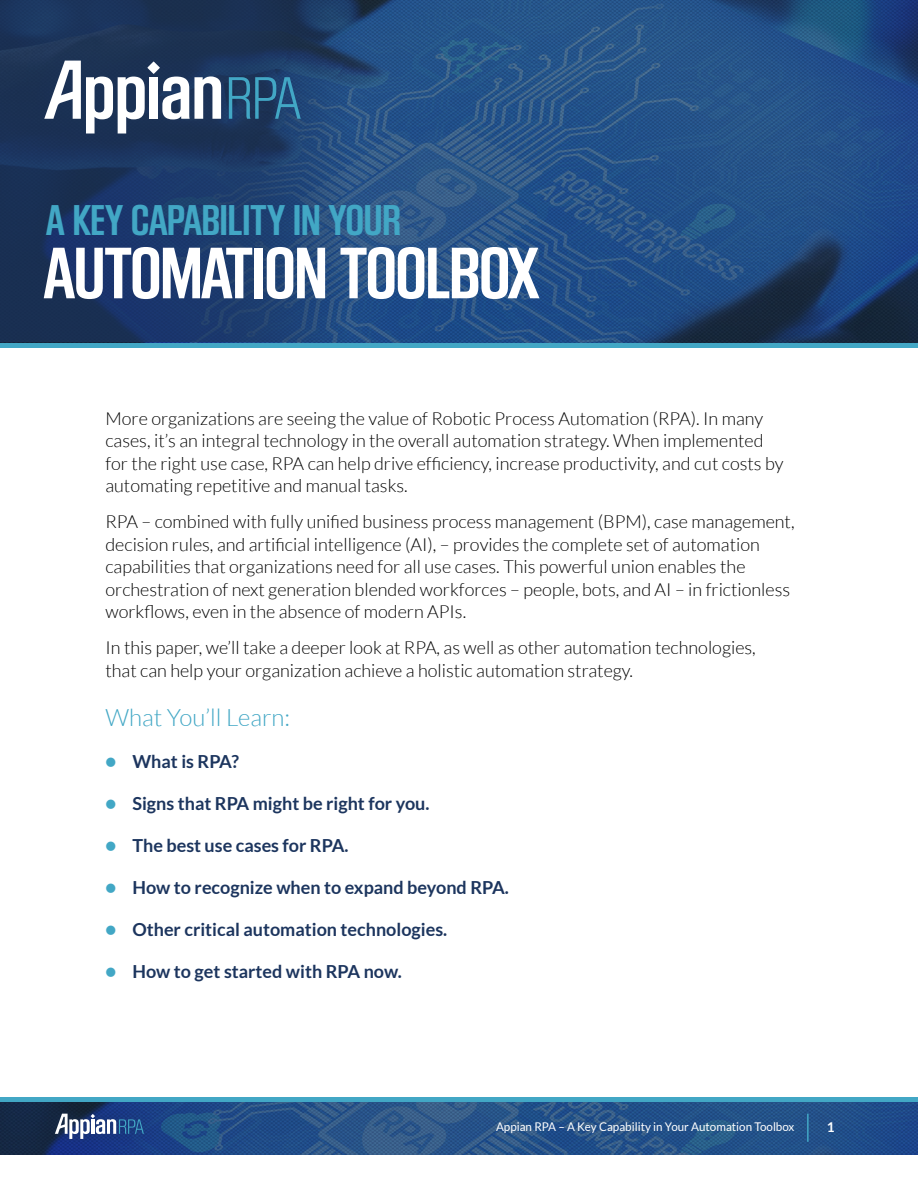
<style>
.page{position:relative;width:918px;height:1188px;background:#fff}
.page>*{position:absolute;margin:0;border:0;box-sizing:border-box;transform-origin:0 0}
.t1{font:75.75px "Block Gothic Bold Cond";letter-spacing:-.01em;color:#fff}
.t2{font:44.85px "Block Gothic Bold Cond";color:#42a7c5}
.t3{font:300 24px "Lato";color:#42a7c5}
.t4{font:300 18px/22.5px "Lato";color:#000}
.t5{font:700 18px "Lato";color:#1c355e}
.t6{font:700 13.5px "Lato";color:#fff}
.t7{font:12px "Lato";color:#fff}
.s1{font-weight:800;color:#42a7c5}
</style>
<div class="page">
<img style="left:347px;top:0;width:571px;height:342px">
<svg style="left:0;top:0;width:347px;height:342px;background:#1d3a67"></svg>
<div style="left:14px;top:28px;width:317px;height:137px;background:#1c355e;opacity:.75"></div>
<svg style="left:44px;top:61px;width:177px;height:73px"></svg>
<svg style="left:229px;top:77px;width:72px;height:42px;background:#295b81"></svg>
<img style="left:0;top:1102px;width:918px;height:53px">
<div style="left:0;top:1097px;width:918px;height:5px;background:#42a7c5"></div>
<div style="left:0;top:343px;width:918px;height:5px;background:#42a7c5"></div>
<hr style="left:807px;top:1114px;width:2px;height:28px;background:#42a7c5">
<div style="left:45px;top:1102px;width:109px;height:48px;background:#1c355e;opacity:.75"></div>
<svg style="left:55px;top:1114px;width:89px;height:25px"></svg>
<h2 class="t2" style="left:47px;top:196px;width:356px">A KEY CAPABILITY IN YOUR</h2>
<h1 class="t1" style="left:44px;top:233px;width:497px">AUTOMATION TOOLBOX</h1>
<p class="t4" style="left:105px;top:407px;width:680px">More organizations are seeing the value of Robotic Process Automation (RPA). In many cases, it’s an integral technology in the overall automation strategy. When implemented for the right use case, RPA can help drive efficiency, increase productivity, and cut costs by automating repetitive and manual tasks.</p>
<p class="t4" style="left:105px;top:511px;width:691px">RPA – combined with fully unified business process management (BPM), case management, decision rules, and artificial intelligence (AI), – provides the complete set of automation capabilities that organizations need for all use cases. This powerful union enables the orchestration of next generation blended workforces – people, bots, and AI – in frictionless workflows, even in the absence of modern APIs.</p>
<p class="t4" style="left:105px;top:637px;width:652px">In this paper, we’ll take a deeper look at RPA, as well as other automation technologies, that can help your organization achieve a holistic automation strategy.</p>
<h3 class="t3" style="left:105px;top:705px;width:186px">What You’ll Learn:</h3>
<p class="t5" style="left:105px;top:752px;width:135px"><span class="s1">●</span> What is RPA?</p>
<p class="t5" style="left:105px;top:794px;width:326px"><span class="s1">●</span> Signs that RPA might be right for you.</p>
<p class="t5" style="left:105px;top:836px;width:245px"><span class="s1">●</span> The best use cases for RPA.</p>
<p class="t5" style="left:105px;top:878px;width:405px"><span class="s1">●</span> How to recognize when to expand beyond RPA.</p>
<p class="t5" style="left:105px;top:919px;width:343px"><span class="s1">●</span> Other critical automation technologies.</p>
<p class="t5" style="left:105px;top:961px;width:298px"><span class="s1">●</span> How to get started with RPA now.</p>
<p class="t7" style="left:496px;top:1120px;width:300px">Appian RPA – A Key Capability in Your Automation Toolbox</p>
<p class="t6" style="left:827px;top:1120px;width:9px">1</p>
</div>
